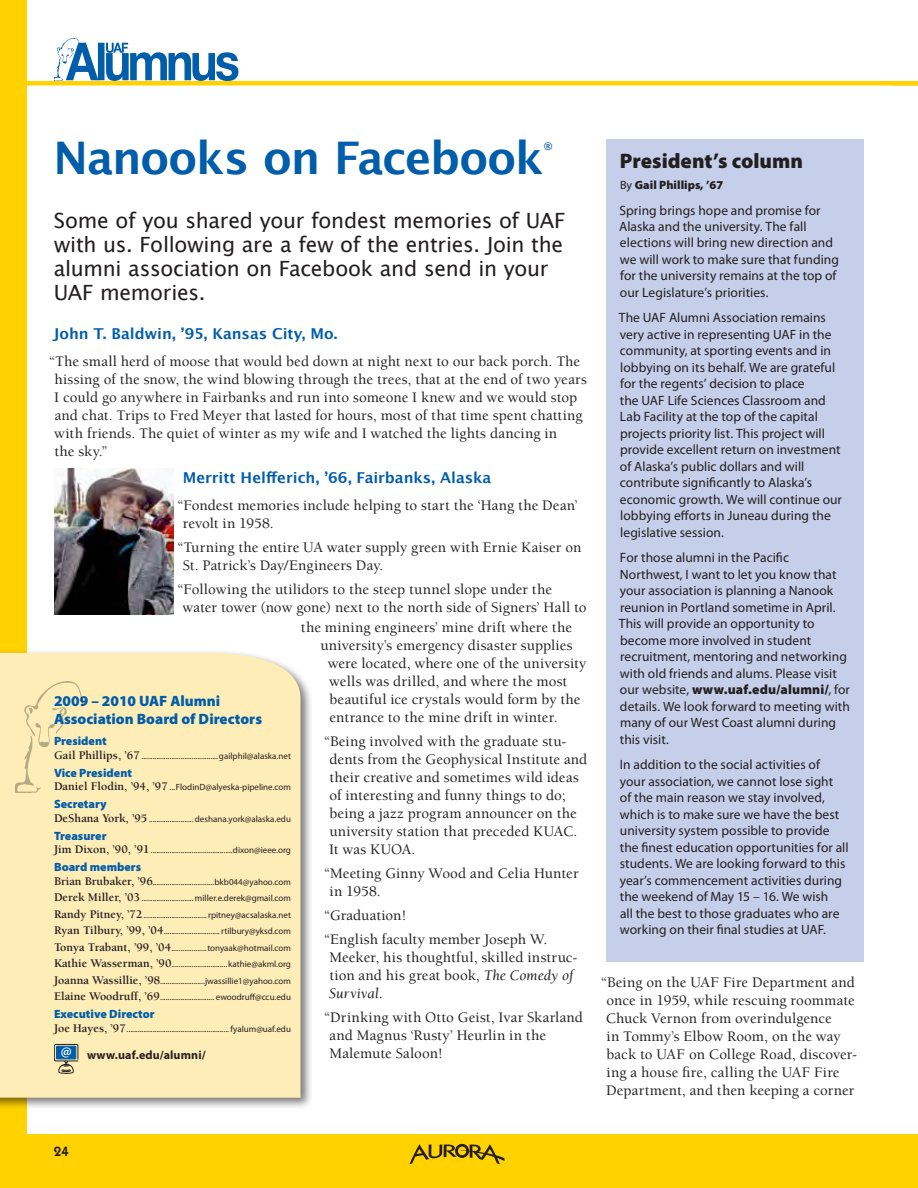
<style>
.page{position:relative;width:918px;height:1188px;background:#fff}
.page>*{position:absolute;margin:0;border:0;box-sizing:border-box;transform-origin:0 0}
.t1{font:700 45px "Lucida Grande";letter-spacing:-.025em;color:#005daa}
.t2{font:21px/24px "Lucida Grande";letter-spacing:-.01em;color:#231f20}
.t3{font:900 21px "Myriad Pro";color:#231f20}
.t4{font:500 15px/18px "Berkeley Std";letter-spacing:.005em;color:#231f20}
.t5{font:700 15px "Lucida Grande";letter-spacing:-.005em;color:#005daa}
.t6{font:900 15px/18px "Myriad Pro";color:#005daa}
.t7{font:13.5px/16.5px "Myriad Pro";letter-spacing:.005em;color:#231f20}
.t8{font:600 13.5px "ITC Kabel Std";color:#231f20}
.t9{font:900 12px "Myriad Pro";color:#005daa}
.t10{font:700 12px "Myriad Pro";letter-spacing:.01em;color:#231f20}
.t11{font:900 12px "Myriad Pro";color:#231f20}
.t12{font:700 10.5px "Lucida Grande";color:#005daa}
.t13{font:9px/16.5px "Myriad Pro";color:#231f20;text-align:justify}
.s1{font-weight:400;font-style:italic}
.s2{font-family:"Berkeley Std";font-weight:700;font-size:12px}
.s3{font-weight:400}
.s4{font-weight:900}
</style>
<div class="page">
<div style="left:0;top:81px;width:918px;height:5px;background:#ffd200"></div>
<div style="left:0;top:0;width:27px;height:1188px;background:#ffd200"></div>
<div style="left:0;top:1134px;width:918px;height:54px;background:#ffd200"></div>
<img style="left:54px;top:38px;width:26px;height:42px">
<svg style="left:66px;top:43px;width:172px;height:38px"></svg>
<div style="left:0;top:649px;width:313px;height:461px;background:#231f20;opacity:.6"></div>
<div style="left:0;top:653px;width:300px;height:445px;background:#ffedb7"></div>
<svg style="left:54px;top:1044px;width:25px;height:30px"></svg>
<img style="left:15px;top:682px;width:68px;height:110px">
<div style="left:606px;top:139px;width:258px;height:823px;background:#c6cfe9"></div>
<img style="left:54px;top:468px;width:119px;height:147px">
<svg style="left:409px;top:1144px;width:96px;height:20px"></svg>
<h1 class="t1" style="left:54px;top:121px;width:491px">Nanooks on Facebook</h1>
<p class="t12" style="left:544px;top:138px;width:10px">®</p>
<h2 class="t2" style="left:54px;top:209px;width:513px">Some of you shared your fondest memories of UAF with us. Following are a few of the entries. Join the alumni association on Facebook and send in your UAF memories.</h2>
<p class="t5" style="left:53px;top:321px;width:286px">John T. Baldwin, ʼ95, Kansas City, Mo.</p>
<p class="t4" style="left:54px;top:352px;width:534px;text-indent:-5px">“The small herd of moose that would bed down at night next to our back porch. The hissing of the snow, the wind blowing through the trees, that at the end of two years I could go anywhere in Fairbanks and run into someone I knew and we would stop and chat. Trips to Fred Meyer that lasted for hours, most of that time spent chatting with friends. The quiet of winter as my wife and I watched the lights dancing in<br>the sky.”</p>
<p class="t5" style="left:183px;top:465px;width:310px">Merritt Helfferich, ʼ66, Fairbanks, Alaska</p>
<p class="t4" style="left:183px;top:496px;width:396px;text-indent:-6px">“Fondest memories include helping to start the ‘Hang the Dean’ revolt in 1958.</p>
<p class="t4" style="left:183px;top:538px;width:400px;text-indent:-6px">“Turning the entire UA water supply green with Ernie Kaiser on<br>St. Patrick’s Day/Engineers Day.</p>
<p class="t4" style="left:183px;top:580px;width:406px;text-indent:-5px">“Following the utilidors to the steep tunnel slope under the water tower (now gone) next to the north side of Signers’ Hall to</p>
<p class="t4" style="left:301px;top:618px;width:273px">the mining engineers’ mine drift where the</p>
<p class="t4" style="left:320px;top:636px;width:254px">university’s emergency disaster supplies</p>
<p class="t4" style="left:328px;top:654px;width:260px">were located, where one of the university</p>
<p class="t4" style="left:329px;top:672px;width:240px">wells was drilled, and where the most</p>
<p class="t4" style="left:330px;top:690px;width:252px">beautiful ice crystals would form by the</p>
<p class="t4" style="left:329px;top:708px;width:230px">entrance to the mine drift in winter.</p>
<p class="t4" style="left:329px;top:732px;width:260px;text-indent:-5px">“Being involved with the graduate stu&shy;dents from the Geophysical Institute and their creative and sometimes wild ideas of interesting and funny things to do; being a jazz program announcer on the university station that preceded KUAC.<br>It was KUOA.</p>
<p class="t4" style="left:330px;top:864px;width:251px;text-indent:-6px">“Meeting Ginny Wood and Celia Hunter in 1958.</p>
<p class="t4" style="left:324px;top:903px;width:225px;line-height:24px">“Graduation!<br>“English faculty member Joseph W.</p>
<p class="t4" style="left:329px;top:948px;width:250px">Meeker, his thoughtful, skilled instruc&shy;tion and his great book, <span class="s1">The Comedy of<br>Survival</span>.</p>
<p class="t4" style="left:329px;top:1008px;width:255px;text-indent:-6px">“Drinking with Otto Geist, Ivar Skarland and Magnus ‘Rusty’ Heurlin in the<br>Malemute Saloon!</p>
<p class="t6" style="left:54px;top:691px;width:210px">2009 – 2010 UAF Alumni<br>Association Board of Directors</p>
<p class="t9" style="left:54px;top:733px;width:54px">President</p>
<p class="t13" style="left:54px;top:747px;width:238px"><span class="s2">Gail Phillips, ’67</span> ......................................... gailphil@alaska.net</p>
<p class="t9" style="left:54px;top:765px;width:80px">Vice President</p>
<p class="t13" style="left:54px;top:779px;width:239px"><span class="s2">Daniel Flodin, ’94, ’97</span> ...FlodinD@alyeska-pipeline.com</p>
<p class="t9" style="left:54px;top:796px;width:54px">Secretary</p>
<p class="t13" style="left:54px;top:810px;width:239px"><span class="s2">DeShana York, ’95</span> ........................ deshana.york@alaska.edu</p>
<p class="t9" style="left:54px;top:828px;width:54px">Treasurer</p>
<p class="t13" style="left:54px;top:842px;width:239px"><span class="s2">Jim Dixon, ’90, ’91</span> ............................................dixon@ieee.org</p>
<p class="t9" style="left:54px;top:859px;width:89px">Board members</p>
<p class="t13" style="left:54px;top:873px;width:239px"><span class="s2">Brian Brubaker, ’96</span>.................................bkb044@yahoo.com <span class="s2">Derek Miller, ’03</span> ............................ miller.e.derek@gmail.com <span class="s2">Randy Pitney, ’72</span> .................................. rpitney@acsalaska.net <span class="s2">Ryan Tilbury, ’99, ’04</span> .............................. rtilbury@yksd.com <span class="s2">Tonya Trabant, ’99, ’04</span> ...................tonyaak@hotmail.com <span class="s2">Kathie Wasserman, ’90</span>..............................kathie@akml.org <span class="s2">Joanna Wassillie, ’98</span>........................jwassillie1@yahoo.com <span class="s2">Elaine Woodruff, ’69</span> ............................. ewoodruff@ccu.edu</p>
<p class="t9" style="left:54px;top:1006px;width:102px">Executive Director</p>
<p class="t13" style="left:54px;top:1020px;width:239px"><span class="s2">Joe Hayes, ’97</span> ....................................................... fyalum@uaf.edu</p>
<p class="t10" style="left:61px;top:1047px;width:147px"><sup>@</sup> www.uaf.edu/alumni/</p>
<h2 class="t3" style="left:620px;top:147px;width:185px">President’s column</h2>
<p class="t11" style="left:620px;top:177px;width:105px"><span class="s3">By</span> Gail Phillips, ’67</p>
<p class="t7" style="left:619px;top:202px;width:221px">Spring brings hope and promise for Alaska and the university. The fall elections will bring new direction and we will work to make sure that funding for the university remains at the top of our Legislature’s priorities.</p>
<p class="t7" style="left:619px;top:309px;width:225px">The UAF Alumni Association remains very active in representing UAF in the community, at sporting events and in lobbying on its behalf. We are grateful for the regents’ decision to place<br>the UAF Life Sciences Classroom and Lab Facility at the top of the capital projects priority list. This project will provide excellent return on investment of Alaska’s public dollars and will contribute significantly to Alaska’s economic growth. We will continue our lobbying efforts in Juneau during the legislative session.</p>
<p class="t7" style="left:619px;top:549px;width:233px">For those alumni in the Pacific Northwest, I want to let you know that your association is planning a Nanook reunion in Portland sometime in April.<br>This will provide an opportunity to become more involved in student recruitment, mentoring and networking with old friends and alums. Please visit our website, <span class="s4">www.uaf.edu/alumni/</span>, for details. We look forward to meeting with many of our West Coast alumni during this visit.</p>
<p class="t7" style="left:620px;top:756px;width:230px">In addition to the social activities of your association, we cannot lose sight<br>of the main reason we stay involved, which is to make sure we have the best university system possible to provide the finest education opportunities for all students. We are looking forward to this year’s commencement activities during the weekend of May 15 – 16. We wish<br>all the best to those graduates who are working on their final studies at UAF.</p>
<p class="t4" style="left:606px;top:974px;width:253px;text-indent:-5px">“Being on the UAF Fire Department and once in 1959, while rescuing roommate Chuck Vernon from overindulgence<br>in Tommy’s Elbow Room, on the way back to UAF on College Road, discover&shy;ing a house fire, calling the UAF Fire Department, and then keeping a corner</p>
<p class="t8" style="left:54px;top:1143px;width:17px">24</p>
</div>
